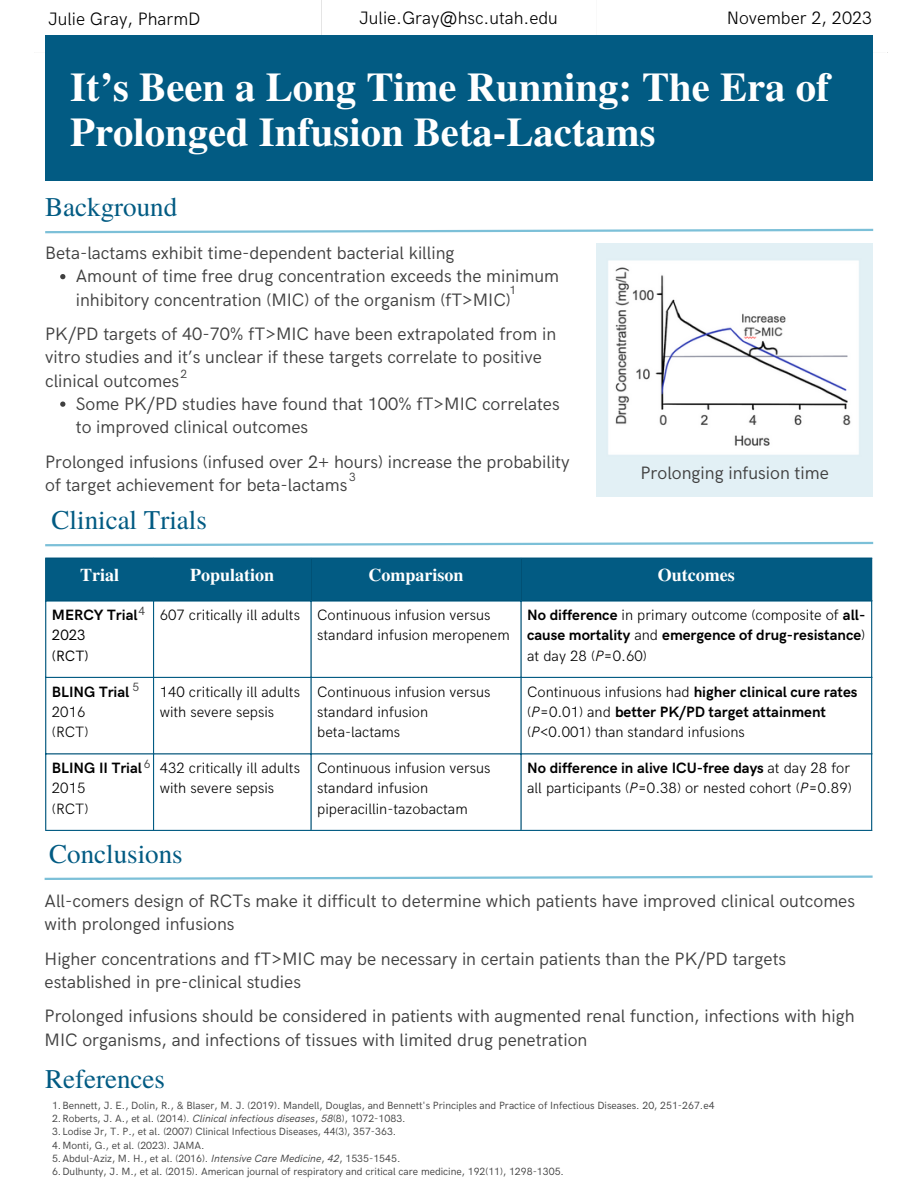
<style>
.page{position:relative;width:918px;height:1188px;background:#fff}
.page>*{position:absolute;margin:0;border:0;box-sizing:border-box;transform-origin:0 0}
.t1{font:700 40.65px/45px "Te X Gyre Termes";color:#fff}
.t2{font:27px "Te X Gyre Termes";color:#025b83}
.t3{font:18px/23.2px "HK Grotesk";color:#404040}
.t4{font:300 18px "HK Grotesk";color:#000}
.t5{font:700 18px "Te X Gyre Termes";color:#fff}
.t6{font:300 15px/20.2px "HK Grotesk";color:#000}
.t7{font:700 15px/20.2px "HK Grotesk";color:#000;text-align:justify}
.t8{font:15px "HK Grotesk";color:#000}
.t9{font:12px "HK Grotesk";color:#404040}
.t10{font:10.5px "HK Grotesk";color:#404040}
.s1{font-weight:300}
.s2{font-weight:300;font-style:italic}
.s3{font-weight:700}
.s4{font-style:italic}
</style>
<div class="page">
<div style="left:45px;top:36px;width:828px;height:145px;background:#025b83"></div>
<svg style="left:45px;top:228px;width:829px;height:6px"></svg>
<svg style="left:45px;top:541px;width:829px;height:6px"></svg>
<div style="left:46px;top:559px;width:825px;height:41px;background:#025b83"></div>
<hr style="left:45px;top:559px;width:1px;height:271px;background:#025b83">
<hr style="left:153px;top:559px;width:1px;height:271px;background:#025b83">
<hr style="left:310px;top:559px;width:2px;height:271px;background:#025b83">
<hr style="left:520px;top:559px;width:2px;height:271px;background:#025b83">
<hr style="left:871px;top:559px;width:1px;height:271px;background:#025b83">
<hr style="left:45px;top:558px;width:827px;height:1px;background:#025b83">
<hr style="left:45px;top:600px;width:827px;height:1px;background:#025b83">
<hr style="left:45px;top:677px;width:827px;height:1px;background:#025b83">
<hr style="left:45px;top:753px;width:827px;height:1px;background:#025b83">
<hr style="left:45px;top:830px;width:827px;height:1px;background:#025b83">
<img style="left:597px;top:243px;width:275px;height:254px">
<svg style="left:60px;top:274px;width:5px;height:5px"></svg>
<svg style="left:60px;top:402px;width:5px;height:5px"></svg>
<svg style="left:44px;top:875px;width:829px;height:5px"></svg>
<p class="t4" style="left:48px;top:9px;width:154px">Julie Gray, PharmD</p>
<p class="t4" style="left:359px;top:8px;width:200px">Julie.Gray@hsc.utah.edu</p>
<p class="t4" style="left:727px;top:8px;width:147px">November 2, 2023</p>
<p class="t1" style="left:70px;top:62px;width:761px">It’s Been a Long Time Running: The Era of<br>Prolonged Infusion Beta-Lactams</p>
<p class="t2" style="left:45px;top:187px;width:133px">Background</p>
<p class="t3" style="left:45px;top:242px;width:411px">Beta-lactams exhibit time-dependent bacterial killing</p>
<p class="t3" style="left:76px;top:265px;width:485px">Amount of time free drug concentration exceeds the minimum inhibitory concentration (MIC) of the organism (fT&gt;MIC)</p>
<p class="t9" style="left:509px;top:283px;width:8px">1</p>
<p class="t3" style="left:45px;top:323px;width:513px">PK/PD targets of 40-70% fT&gt;MIC have been extrapolated from in vitro studies and it’s unclear if these targets correlate to positive clinical outcomes</p>
<p class="t9" style="left:180px;top:368px;width:8px">2</p>
<p class="t3" style="left:76px;top:393px;width:485px">Some PK/PD studies have found that 100% fT&gt;MIC correlates to improved clinical outcomes</p>
<p class="t3" style="left:45px;top:450px;width:526px">Prolonged infusions (infused over 2+ hours) increase the probability of target achievement for beta-lactams</p>
<p class="t9" style="left:349px;top:471px;width:8px">3</p>
<p class="t2" style="left:52px;top:500px;width:157px">Clinical Trials</p>
<p class="t3" style="left:640px;top:462px;width:190px">Prolonging infusion time</p>
<p class="t5" style="left:80px;top:560px;width:41px">Trial</p>
<p class="t5" style="left:190px;top:560px;width:86px">Population</p>
<p class="t5" style="left:368px;top:560px;width:97px">Comparison</p>
<p class="t5" style="left:658px;top:560px;width:78px">Outcomes</p>
<p class="t7" style="left:52px;top:606px;width:87px">MERCY Trial</p>
<p class="t8" style="left:52px;top:627px;width:35px">2023</p>
<p class="t8" style="left:52px;top:647px;width:38px">(RCT)</p>
<p class="t9" style="left:139px;top:604px;width:8px">4</p>
<p class="t6" style="left:160px;top:606px;width:142px">607 critically ill adults</p>
<p class="t6" style="left:317px;top:606px;width:194px">Continuous infusion versus standard infusion meropenem</p>
<p class="t7" style="left:527px;top:606px;width:340px">No difference <span class="s1">in primary outcome (composite of</span> all&shy;cause mortality <span class="s1">and</span> emergence of drug-resistance<span class="s1">) at day 28 (</span><span class="s2">P</span><span class="s1">=0.60)</span></p>
<p class="t9" style="left:132px;top:680px;width:8px">5</p>
<p class="t7" style="left:52px;top:682px;width:79px">BLING Trial</p>
<p class="t6" style="left:52px;top:702px;width:35px">2016</p>
<p class="t6" style="left:52px;top:723px;width:38px">(RCT)</p>
<p class="t6" style="left:160px;top:682px;width:142px">140 critically ill adults with severe sepsis</p>
<p class="t6" style="left:317px;top:682px;width:175px">Continuous infusion versus standard infusion</p>
<p class="t6" style="left:317px;top:723px;width:85px">beta-lactams</p>
<p class="t6" style="left:527px;top:682px;width:332px">Continuous infusions had <span class="s3">higher clinical cure rates </span>(<span class="s4">P=</span>0.01) and <span class="s3">better PK/PD target attainment </span>(<span class="s4">P</span>&lt;0.001) than standard infusions</p>
<p class="t9" style="left:144px;top:757px;width:8px">6</p>
<p class="t7" style="left:52px;top:759px;width:92px">BLING II Trial</p>
<p class="t6" style="left:52px;top:779px;width:35px">2015</p>
<p class="t6" style="left:52px;top:799px;width:38px">(RCT)</p>
<p class="t6" style="left:160px;top:759px;width:142px">432 critically ill adults with severe sepsis</p>
<p class="t6" style="left:317px;top:759px;width:175px">Continuous infusion versus standard infusion</p>
<p class="t6" style="left:317px;top:799px;width:152px">piperacillin-tazobactam</p>
<p class="t6" style="left:527px;top:759px;width:326px"><span class="s3">No difference in alive ICU-free days</span> at day 28 for all participants (<span class="s4">P</span>=0.38) or nested cohort (<span class="s4">P=</span>0.89)</p>
<p class="t2" style="left:49px;top:835px;width:135px">Conclusions</p>
<p class="t3" style="left:45px;top:890px;width:812px">All-comers design of RCTs make it difficult to determine which patients have improved clinical outcomes with prolonged infusions</p>
<p class="t3" style="left:45px;top:948px;width:743px">Higher concentrations and fT&gt;MIC may be necessary in certain patients than the PK/PD targets established in pre-clinical studies</p>
<p class="t3" style="left:45px;top:1005px;width:812px">Prolonged infusions should be considered in patients with augmented renal function, infections with high<br>MIC organisms, and infections of tissues with limited drug penetration</p>
<p class="t2" style="left:45px;top:1060px;width:121px">References</p>
<p class="t10" style="left:52px;top:1100px;width:664px">1.Bennett, J. E., Dolin, R., &amp; Blaser, M. J. (2019). Mandell, Douglas, and Bennett's Principles and Practice of Infectious Diseases. 20, 251-267.e4</p>
<p class="t10" style="left:52px;top:1113px;width:355px">2.Roberts, J. A., et al. (2014). <span class="s4">Clinical infectious diseases</span>, <span class="s4">58</span>(8), 1072-1083.</p>
<p class="t10" style="left:52px;top:1126px;width:346px">3.Lodise Jr, T. P., et al. (2007) Clinical Infectious Diseases, 44(3), 357-363.</p>
<p class="t10" style="left:52px;top:1139px;width:154px">4.Monti, G., et al. (2023). JAMA.</p>
<p class="t10" style="left:52px;top:1152px;width:350px">5.Abdul-Aziz, M. H., et al. (2016). <span class="s4">Intensive Care Medicine</span>, <span class="s4">42</span>, 1535-1545.</p>
<p class="t10" style="left:52px;top:1165px;width:513px">6.Dulhunty, J. M., et al. (2015). American journal of respiratory and critical care medicine, 192(11), 1298-1305.</p>
</div>
